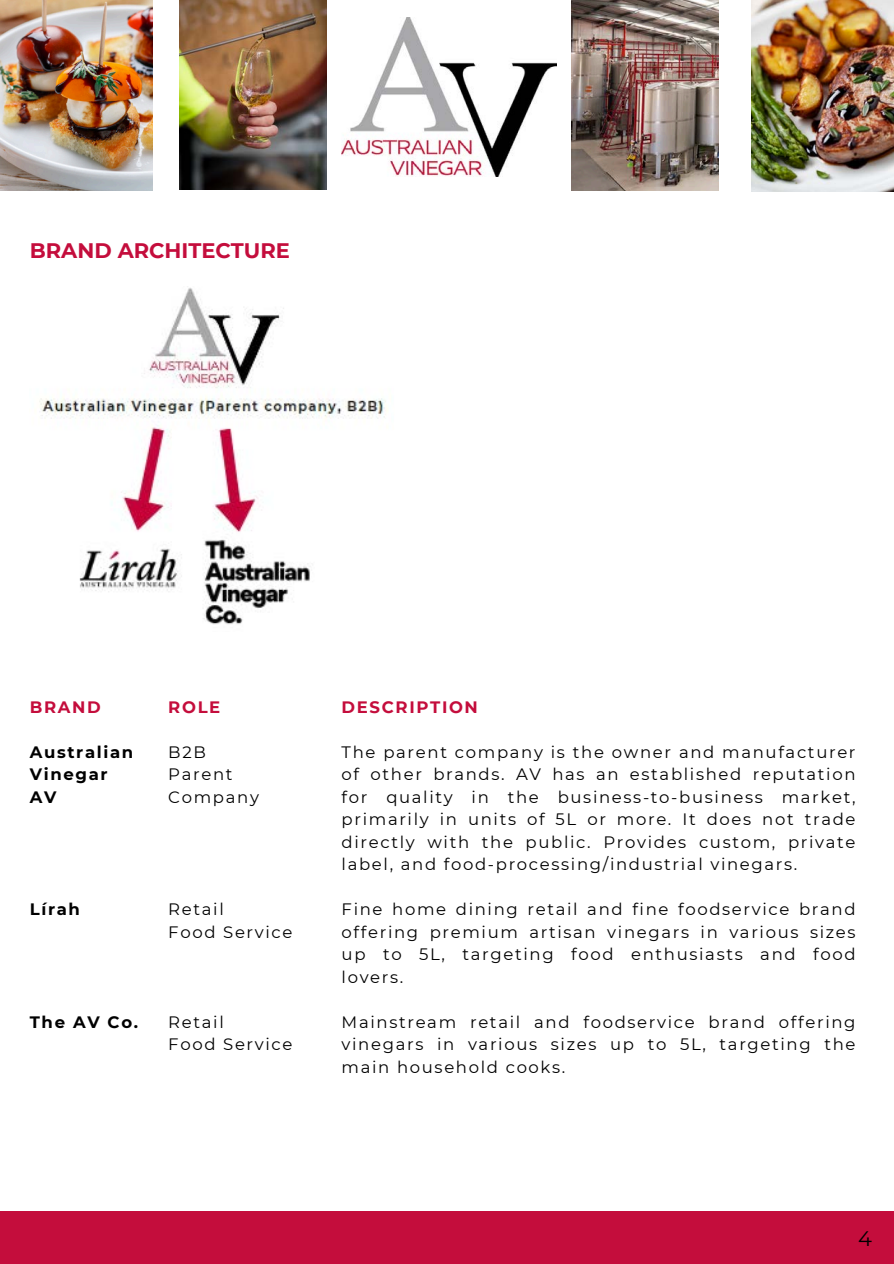
<style>
.page{position:relative;width:894px;height:1264px;background:#fff}
.page>*{position:absolute;margin:0;border:0;box-sizing:border-box;transform-origin:0 0}
.t1{font:700 21px "Montserrat";color:#c40d3c}
.t2{font:21px "Montserrat";color:#000}
.t3{font:16.5px/22.5px "Montserrat";letter-spacing:.1em;color:#000;text-align:justify}
.t4{font:700 16.5px/22.5px "Montserrat";letter-spacing:.1em;color:#000}
.t5{font:700 16.5px "Montserrat";letter-spacing:.1em;color:#c40d3c}
</style>
<div class="page">
<div style="left:0;top:1211px;width:893px;height:52px;background:#c40d3c"></div>
<img style="left:341px;top:18px;width:215px;height:159px">
<img style="left:179px;top:0;width:148px;height:190px">
<img style="left:571px;top:0;width:147px;height:191px">
<img style="left:751px;top:1px;width:142px;height:190px">
<img style="left:0;top:0;width:152px;height:191px">
<img style="left:39px;top:288px;width:349px;height:337px">
<p class="t1" style="left:30px;top:237px;width:262px">BRAND ARCHITECTURE</p>
<h2 class="t5" style="left:30px;top:696px;width:72px">BRAND</h2>
<h3 class="t4" style="left:30px;top:740px;width:105px">Australian<br>Vinegar<br>AV</h3>
<h2 class="t5" style="left:168px;top:696px;width:54px">ROLE</h2>
<p class="t3" style="left:168px;top:740px;width:39px">B2B</p>
<p class="t3" style="left:168px;top:763px;width:92px">Parent<br>Company</p>
<h3 class="t4" style="left:30px;top:898px;width:52px">Lírah</h3>
<h3 class="t4" style="left:30px;top:1010px;width:110px">The AV Co.</h3>
<p class="t3" style="left:168px;top:898px;width:57px">Retail</p>
<p class="t3" style="left:168px;top:920px;width:126px">Food Service</p>
<p class="t3" style="left:168px;top:1010px;width:57px">Retail</p>
<p class="t3" style="left:168px;top:1033px;width:126px">Food Service</p>
<h2 class="t5" style="left:341px;top:696px;width:138px">DESCRIPTION</h2>
<p class="t3" style="left:341px;top:740px;width:515px">The parent company is the owner and manufacturer of other brands. AV has an established reputation for quality in the business-to-business market, primarily in units of 5L or more. It does not trade directly with the public. Provides custom, private label, and food-processing/industrial vinegars.</p>
<p class="t3" style="left:341px;top:898px;width:515px">Fine home dining retail and fine foodservice brand offering premium artisan vinegars in various sizes up to 5L, targeting food enthusiasts and food lovers.</p>
<p class="t3" style="left:341px;top:1010px;width:515px">Mainstream retail and foodservice brand offering vinegars in various sizes up to 5L, targeting the main household cooks.</p>
<p class="t2" style="left:857px;top:1225px;width:15px">4</p>
</div>
